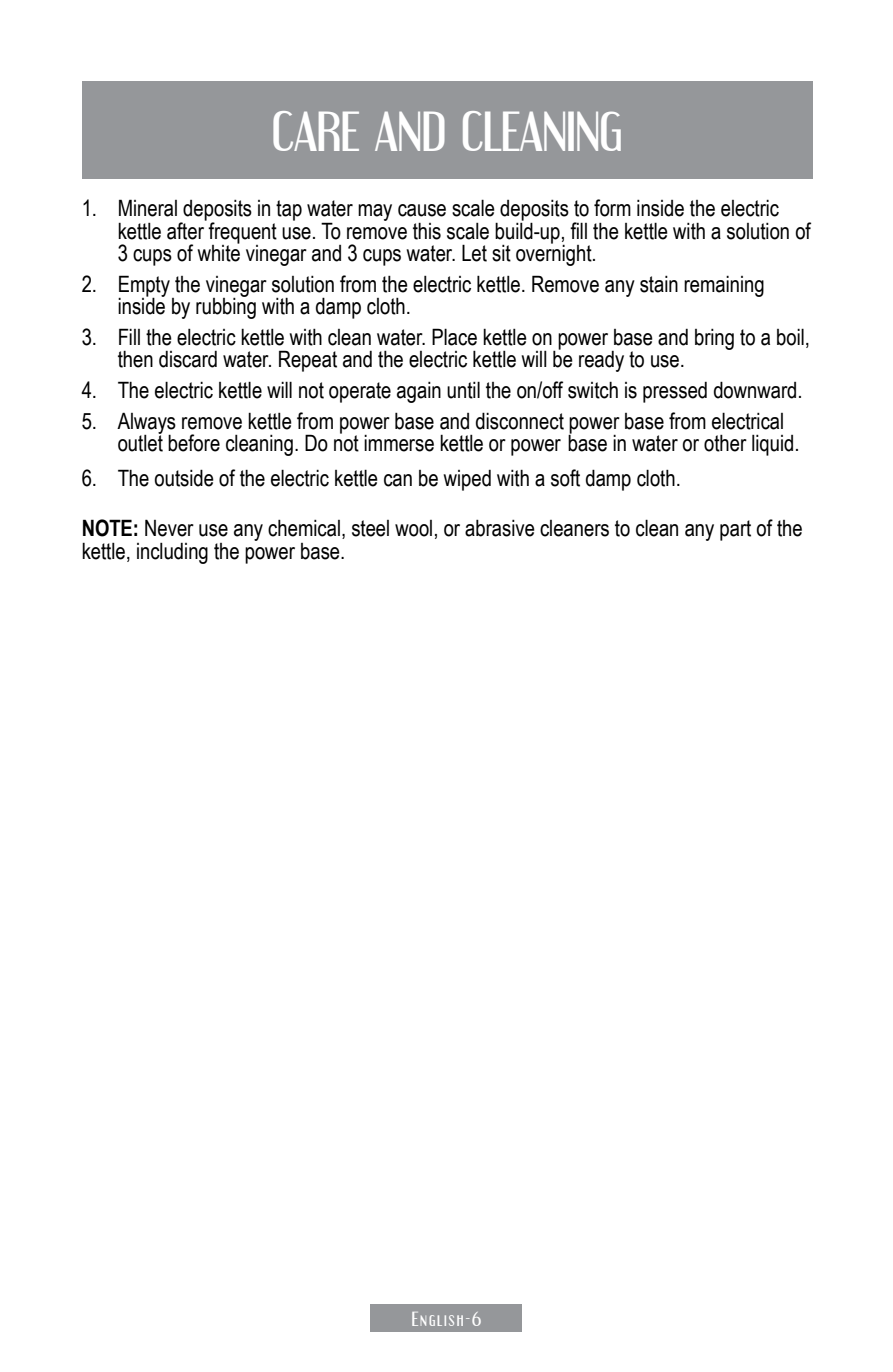
<style>
.page{position:relative;width:893px;height:1372px;background:#fff}
.page>*{position:absolute;margin:0;border:0;box-sizing:border-box;transform-origin:0 0}
.t1{font:49.5px "Engebrechtre";color:#fff}
.t2{font:22.5px/22.5px "Arial Narrow";color:#000}
.t3{font:18px "Engebrechtre";letter-spacing:.1em;color:#fff}
.s1{font-weight:700}
</style>
<div class="page">
<div style="left:371px;top:1304px;width:151px;height:27px;background:#95979a"></div>
<div style="left:82px;top:81px;width:731px;height:97px;background:#95979a"></div>
<h1 class="t1" style="left:272px;top:102px;width:127px">CARE AND</h1>
<h1 class="t1" style="left:461px;top:102px;width:21px">CLEANING</h1>
<p class="t2" style="left:118px;top:196px;width:694px;text-indent:-36px">1. Mineral deposits in tap water may cause scale deposits to form inside the electric kettle after frequent use. To remove this scale build-up, fill the kettle with a solution of<br>3 cups of white vinegar and 3 cups water. Let sit overnight.</p>
<p class="t2" style="left:118px;top:272px;width:649px;text-indent:-36px">2. Empty the vinegar solution from the electric kettle. Remove any stain remaining inside by rubbing with a damp cloth.</p>
<p class="t2" style="left:118px;top:325px;width:694px;text-indent:-36px">3. Fill the electric kettle with clean water. Place kettle on power base and bring to a boil, then discard water. Repeat and the electric kettle will be ready to use.</p>
<p class="t2" style="left:82px;top:378px;width:722px">4. The electric kettle will not operate again until the on/off switch is pressed downward.</p>
<p class="t2" style="left:118px;top:408px;width:683px;text-indent:-36px">5. Always remove kettle from power base and disconnect power base from electrical outlet before cleaning. Do not immerse kettle or power base in water or other liquid.</p>
<p class="t2" style="left:82px;top:466px;width:601px">6. The outside of the electric kettle can be wiped with a soft damp cloth.</p>
<p class="t2" style="left:82px;top:516px;width:722px"><span class="s1">NOTE:</span> Never use any chemical, steel wool, or abrasive cleaners to clean any part of the kettle, including the power base.</p>
<p class="t3" style="left:412px;top:1308px;width:71px">ENGLISH-6</p>
</div>
